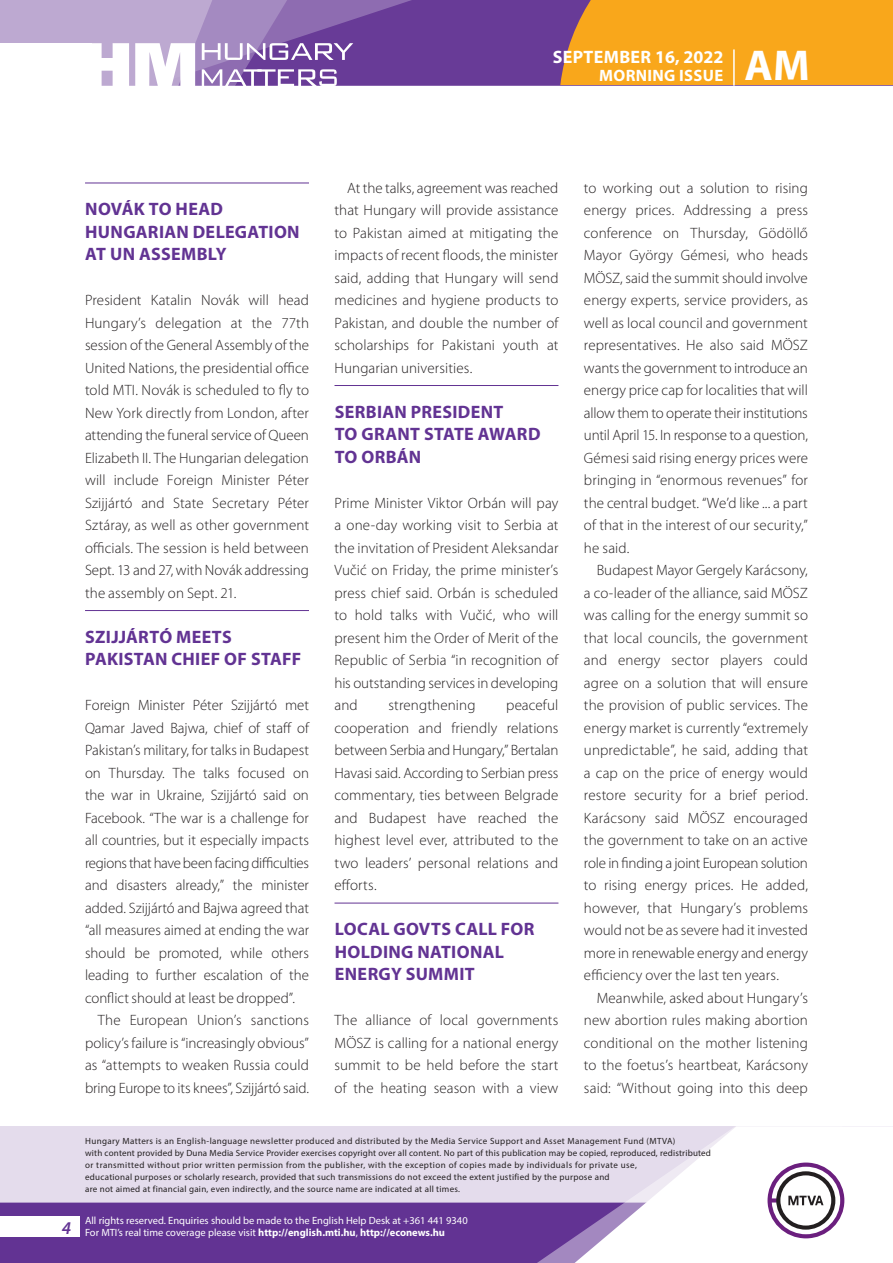
<style>
.page{position:relative;width:893px;height:1263px;background:#fff}
.page>*{position:absolute;margin:0;border:0;box-sizing:border-box;transform-origin:0 0}
.t1{font:700 43.35px "Myriad Pro";color:#fff}
._01_cimsor{font:700 18px/22.5px "Myriad Pro";letter-spacing:.015em;color:#623393}
.t2{font:700 18px "Myriad Pro";letter-spacing:.02em;color:#fff}
.t3{font:italic 600 18px "Myriad Pro";color:#623393}
.t4{font:700 16.5px "Myriad Pro";letter-spacing:.02em;color:#fff}
._03_kenyer_szöveg-1{font:300 15px/22.5px "Myriad Pro";letter-spacing:.005em;color:#231f20;text-align:justify}
._03_kenyer_szöveg-2{font:300 15px/22.5px "Myriad Pro";letter-spacing:.005em;color:#231f20;text-align:justify}
.t5{font:10.5px/12px "Myriad Pro";color:#fff}
.t6{font:9px/12px "Myriad Pro";letter-spacing:.03em;color:#231f20}
.s1{font-weight:700}
</style>
<div class="page">
<div style="left:0;top:1126px;width:893px;height:137px;background:#e4dcec"></div>
<div style="left:0;top:1202px;width:506px;height:61px;background:#623393"></div>
<svg style="left:506px;top:1202px;width:69px;height:61px;background:#6b3e99"></svg>
<svg style="left:575px;top:1126px;width:318px;height:137px"></svg>
<div style="left:0;top:1216px;width:79px;height:20px;background:#fff"></div>
<div style="left:0;top:0;width:893px;height:85px;background:#683b97"></div>
<div style="left:560px;top:0;width:333px;height:85px;background:#f9a71b"></div>
<hr style="left:733px;top:49px;width:2px;height:37px;background:#fff">
<svg style="left:0;top:0;width:479px;height:86px"></svg>
<hr style="left:85px;top:183px;width:224px;height:1px;background:#623393">
<hr style="left:85px;top:610px;width:224px;height:1px;background:#623393">
<hr style="left:334px;top:385px;width:224px;height:1px;background:#623393">
<hr style="left:334px;top:903px;width:224px;height:1px;background:#623393">
<p class="t2" style="left:553px;top:45px;width:172px">September 16, 2022</p>
<p class="t4" style="left:599px;top:65px;width:124px">MORNING ISSUE</p>
<h1 class="t1" style="left:745px;top:37px;width:67px">AM</h1>
<p class="_01_cimsor" style="left:85px;top:197px;width:216px">NOVÁK TO HEAD<br>HUNGARIAN DELEGATION<br>AT UN ASSEMB</p>
<p class="_01_cimsor" style="left:208px;top:242px;width:20px">LY</p>
<p class="_03_kenyer_szöveg-1" style="left:85px;top:289px;width:225px">President Katalin Novák will head Hungary’s delegation at the 77th session of the General Assembly of the United Nations, the presidential office told MTI. Novák is scheduled to fly to New York directly from London, after attending the funeral service of Queen Elizabeth II. The Hungarian delegation will include Foreign Minister Péter Szijjártó and State Secretary Péter Sztáray, as well as other government officials. The session is held between Sept. 13 and 27, with Novák addressing the assembly on Sept. 21.</p>
<p class="_01_cimsor" style="left:85px;top:625px;width:104px">SZIJJÁRTÓ MEET</p>
<p class="_01_cimsor" style="left:85px;top:625px;width:217px;text-indent:137px">S<br>PAKISTAN CHIEF OF STAFF</p>
<p class="_03_kenyer_szöveg-1" style="left:85px;top:694px;width:225px">Foreign Minister Péter Szijjártó met Qamar Javed Bajwa, chief of staff of Pakistan’s military, for talks in Budapest on Thursday. The talks focused on the war in Ukraine, Szijjártó said on Facebook. “The war is a challenge for all countries, but it especially impacts regions that have been facing difficulties and disasters already,” the minister added. Szijjártó and Bajwa agreed that “all measures aimed at ending the war should be promoted, while others leading to further escalation of the conflict should at least be dropped”.</p>
<p class="_03_kenyer_szöveg-2" style="left:85px;top:1009px;width:225px;text-indent:13px">The European Union’s sanctions policy’s failure is “increasingly obvious” as “attempts to weaken Russia could bring Europe to its knees”, Szijjártó said.</p>
<p class="_03_kenyer_szöveg-2" style="left:334px;top:176px;width:225px;text-indent:13px">At the talks, agreement was reached that Hungary will provide assistance to Pakistan aimed at mitigating the impacts of recent floods, the minister said, adding that Hungary will send medicines and hygiene products to Pakistan, and double the number of scholarships for Pakistani youth at Hungarian universities.</p>
<p class="_01_cimsor" style="left:335px;top:400px;width:207px">SERBIAN PRESIDENT<br>TO GRANT STATE AWARD<br>TO ORBÁN</p>
<p class="_03_kenyer_szöveg-1" style="left:334px;top:491px;width:225px">Prime Minister Viktor Orbán will pay a one-day working visit to Serbia at the invitation of President Aleksandar Vučić on Friday, the prime minister’s press chief said. Orbán is scheduled to hold talks with Vučić, who will present him the Order of Merit of the Republic of Serbia “in recognition of his outstanding services in developing and</p>
<p class="_03_kenyer_szöveg-1" style="left:334px;top:694px;width:225px;text-indent:172px">peaceful cooperation and friendly relations between Serbia and Hungary,” Bertalan Havasi said. According to Serbian press commentary, ties between Belgrade and Budapest have reached the highest level ever, attributed to the two leaders’ personal relations and efforts.</p>
<p class="_01_cimsor" style="left:335px;top:917px;width:200px">LOCAL GOVTS CALL FOR<br>HOLDING NATIONAL<br>ENERGY SUMMIT</p>
<p class="_03_kenyer_szöveg-1" style="left:334px;top:1009px;width:225px">The alliance of local governments MÖSZ is calling for a national energy summit to be held before the start of the heating season with a view</p>
<p class="_03_kenyer_szöveg-1" style="left:388px;top:694px;width:89px">strengthening</p>
<p class="_03_kenyer_szöveg-1" style="left:584px;top:176px;width:225px">to working out a solution to rising energy prices. Addressing a press conference on Thursday, Gödöllő Mayor György Gémesi, who heads MÖSZ, said the summit should involve energy experts, service providers, as well as local council and government representatives. He also said MÖSZ wants the government to introduce an energy price cap for localities that will allow them to operate their institutions until April 15. In response to a question, Gémesi said rising energy prices were bringing in “enormous revenues” for the central budget. “We’d like ... a part of that in the interest of our security,” he said.</p>
<p class="_03_kenyer_szöveg-2" style="left:584px;top:559px;width:225px;text-indent:13px">Budapest Mayor Gergely Karácsony, a co-leader of the alliance, said MÖSZ was calling for the energy summit so that local councils, the government and energy sector players could agree on a solution that will ensure the provision of public services. The energy market is currently “extremely unpredictable”, he said, adding that a cap on the price of energy would restore security for a brief period.<br>Karácsony said MÖSZ encouraged the government to take on an active role in finding a joint European solution to rising energy prices. He added, however, that Hungary’s problems would not be as severe had it invested more in renewable energy and energy efficiency over the last ten years.</p>
<p class="_03_kenyer_szöveg-2" style="left:584px;top:986px;width:225px;text-indent:13px">Meanwhile, asked about Hungary’s new abortion rules making abortion conditional on the mother listening to the foetus’s heartbeat, Karácsony said: “Without going into this deep</p>
<p class="t3" style="left:62px;top:1217px;width:11px">4</p>
<p class="t6" style="left:85px;top:1134px;width:627px">Hungary Matters is an English-language newsletter produced and distributed by the Media Service Support and Asset Management Fund (MTVA)<br>with content provided by Duna Media Service Provider exercises copyright over all content. No part of this publication may be copied, reproduced, redistributed or transmitted without prior written permission from the publisher, with the exception of copies made by individuals for private use,<br>educational purposes or scholarly research, provided that such transmissions do not exceed the extent justified by the purpose and<br>are not aimed at financial gain, even indirectly, and the source name are indicated at all times.</p>
<p class="t5" style="left:85px;top:1214px;width:384px">All rights reserved. Enquiries should be made to the English Help Desk at +361 441 9340<br>For MTI’s real time coverage please visit <span class="s1">http://english.mti.hu</span>, <span class="s1">http://econews.hu</span></p>
</div>
